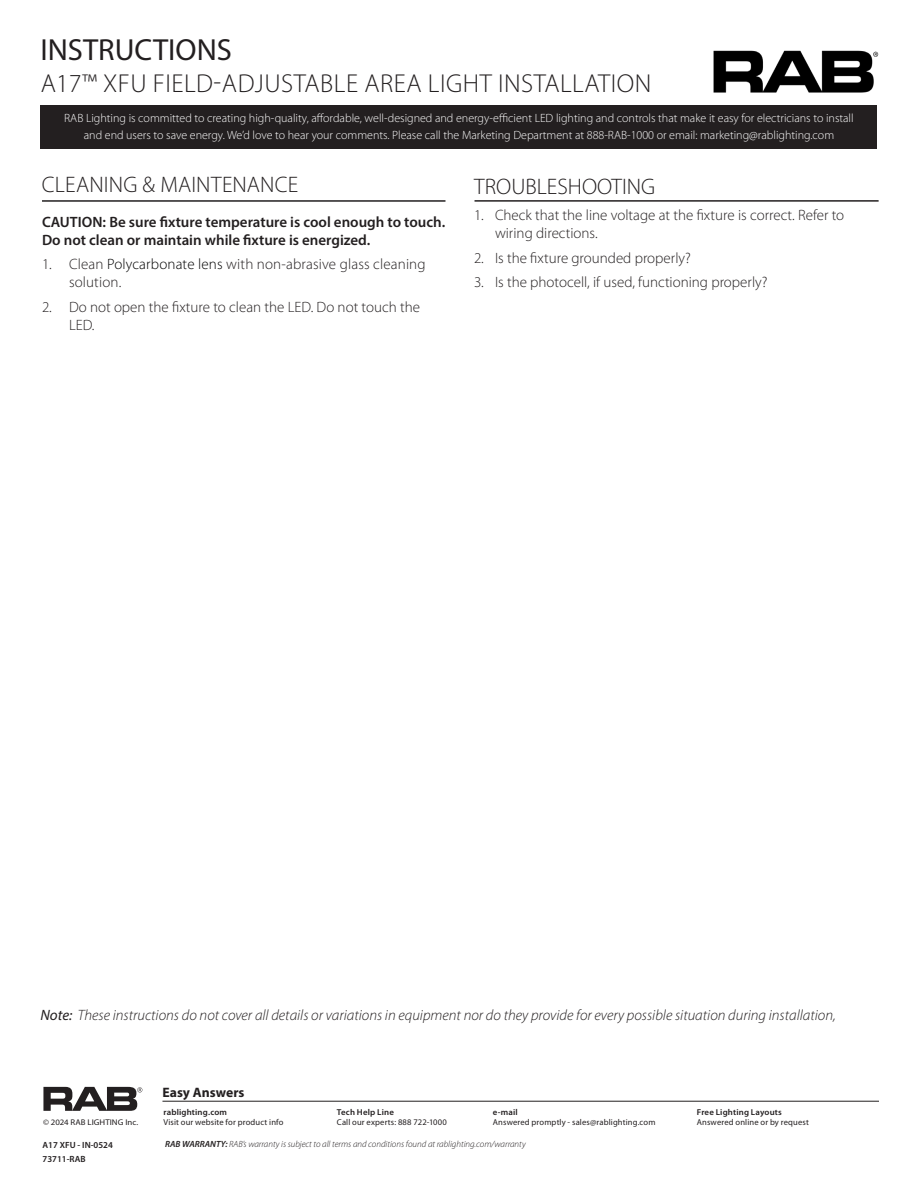
<style>
.page{position:relative;width:918px;height:1188px;background:#fff}
.page>*{position:absolute;margin:0;border:0;box-sizing:border-box;transform-origin:0 0}
.t1{font:30.6px "Myriad Pro";color:#231f20}
.t2{font:300 25.95px "Myriad Pro";letter-spacing:.02em;color:#231f20}
.t3{font:300 22.5px "Myriad Pro";color:#231f20}
.t4{font:300 15px/18px "Myriad Pro";color:#231f20}
.t5{font:italic 300 15px "Myriad Pro";color:#231f20}
.t6{font:600 15px/18px "Myriad Pro";color:#231f20}
.t7{font:700 13.65px "Myriad Pro";color:#231f20}
.t8{font:300 12px/16.5px "Myriad Pro";color:#fff;text-align:center}
.t9{font:italic 300 9px "Myriad Pro";color:#231f20}
.t10{font:600 9px "Myriad Pro";color:#231f20}
.t11{font:8.55px "Myriad Pro";letter-spacing:.015em;color:#231f20}
.t12{font:600 8.55px "Myriad Pro";letter-spacing:.02em;color:#231f20}
.t13{font:8.25px "Myriad Pro";letter-spacing:.005em;color:#231f20;scale:1.06 1}
.s1{color:#000}
.s2{font-weight:400}
.s3{font-weight:600}
</style>
<div class="page">
<div style="left:40px;top:105px;width:838px;height:44px;background:#231f20"></div>
<img style="left:713px;top:50px;width:166px;height:43px">
<hr style="left:42px;top:200px;width:403px;height:2px;background:#231f20">
<hr style="left:162px;top:1101px;width:716px;height:1px;background:#231f20">
<svg style="left:43px;top:1087px;width:99px;height:24px"></svg>
<hr style="left:475px;top:200px;width:404px;height:2px;background:#231f20">
<h1 class="t1" style="left:40px;top:31px;width:193px">INSTRUCTIONS</h1>
<h2 class="t2" style="left:41px;top:67px;width:612px">A17™ XFU FIELD-ADJUSTABLE AREA LIGHT INSTALLATION</h2>
<p class="t8" style="left:64px;top:110px;width:791px">RAB Lighting is committed to creating high-quality, affordable, well-designed and energy-efficient LED lighting and controls that make it easy for electricians to install and end users to save energy. We’d love to hear your comments. Please call the Marketing Department at 888-RAB-1000 or email: marketing@rablighting.com</p>
<h3 class="t3" style="left:42px;top:171px;width:258px">CLEANING &amp; MAINTENANCE</h3>
<p class="t6" style="left:42px;top:212px;width:405px">CAUTION: Be sure fixture temperature is cool enough to touch.<br>Do not clean or maintain while fixture is energized.</p>
<p class="t4" style="left:69px;top:255px;width:358px;text-indent:-27px">1. Clean <span class="s1">Polycarbonate lens</span> with non-abrasive glass cleaning solution.</p>
<p class="t4" style="left:69px;top:298px;width:353px;text-indent:-27px">2. Do not open the fixture to clean the LED. Do not touch the<br>LED.</p>
<h3 class="t3" style="left:474px;top:173px;width:182px">TROUBLESHOOTING</h3>
<p class="t4" style="left:495px;top:206px;width:351px;text-indent:-21px">1. Check that the line voltage at the fixture is correct. Refer to wiring directions.</p>
<p class="t4" style="left:474px;top:249px;width:218px">2. Is the fixture grounded properly?</p>
<p class="t4" style="left:474px;top:273px;width:295px">3. Is the photocell, if used, functioning properly?</p>
<p class="t5" style="left:41px;top:1007px;width:797px"><span class="s2">Note:</span> These instructions do not cover all details or variations in equipment nor do they provide for every possible situation during installation,</p>
<p class="t7" style="left:162px;top:1084px;width:84px">Easy Answers</p>
<p class="t12" style="left:163px;top:1107px;width:65px">rablighting.com</p>
<p class="t11" style="left:163px;top:1117px;width:122px">Visit our website for product info</p>
<p class="t12" style="left:337px;top:1107px;width:59px">Tech Help Line</p>
<p class="t11" style="left:337px;top:1117px;width:111px">Call our experts: 888 722-1000</p>
<p class="t12" style="left:493px;top:1107px;width:26px">e-mail</p>
<p class="t11" style="left:493px;top:1117px;width:164px">Answered promptly - sales@rablighting.com</p>
<p class="t12" style="left:697px;top:1107px;width:87px">Free Lighting Layouts</p>
<p class="t13" style="left:43px;top:1118px;width:91px">© 2024 RAB LIGHTING Inc.</p>
<p class="t11" style="left:697px;top:1117px;width:114px">Answered online or by request</p>
<p class="t9" style="left:165px;top:1140px;width:362px"><span class="s3">RAB WARRANTY:</span> RAB’s warranty is subject to all terms and conditions found at rablighting.com/warranty</p>
<p class="t10" style="left:43px;top:1153px;width:45px">73711-RAB</p>
<p class="t10" style="left:43px;top:1139px;width:72px">A17 XFU - IN-0524</p>
</div>
